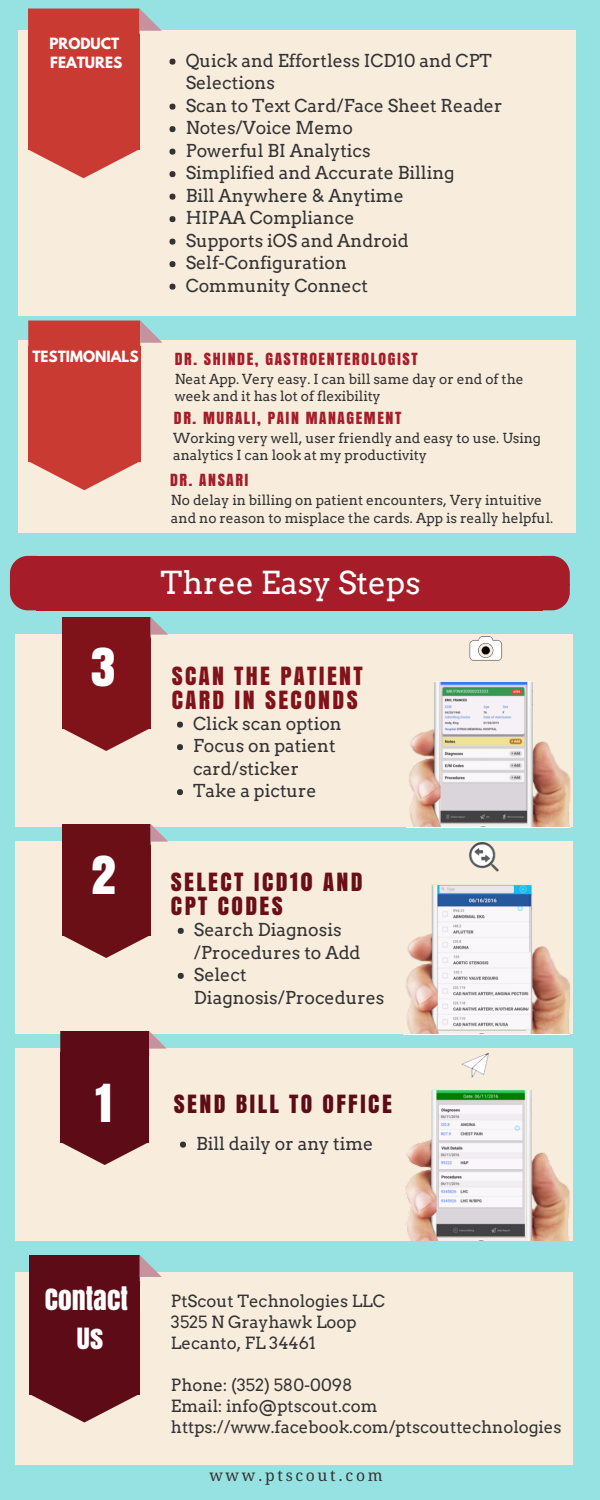
<style>
.page{position:relative;width:600px;height:1500px;background:#96e2e2}
.page>*{position:absolute;margin:0;border:0;box-sizing:border-box;transform-origin:0 0}
.t1{font:49.1px "Anton";color:#fff}
.t2{font:31.4px "Arvo";color:#fff}
.t3{font:27.5px/38.2px "Anton";color:#fff;text-align:center}
.t4{font:23.6px/24px "Anton";letter-spacing:.1em;color:#80121a}
.t5{font:23.6px/24px "Anton";letter-spacing:.1em;color:#690f15}
.t6{font:23.6px "Anton";letter-spacing:.1em;color:#5d0c17}
.t7{font:17.7px/22.5px "Arvo";color:#333}
.t8{font:16.7px/21px "Arvo";color:#333}
.t9{font:15.7px "Anton";letter-spacing:.1em;color:#a61c28}
.t10{font:15.7px "Droid Serif";letter-spacing:.17em;color:#333}
.t11{font:13.8px/17.2px "Arvo";color:#333}
.t12{font:700 13.8px/18.8px "League Spartan";color:#fff}
</style>
<div class="page">
<div style="left:18px;top:30px;width:557px;height:286px;background:#f8ecdd"></div>
<div style="left:19px;top:340px;width:557px;height:193px;background:#f8ecdd"></div>
<div style="left:15px;top:634px;width:557px;height:193px;background:#f8ecdd"></div>
<div style="left:15px;top:842px;width:557px;height:192px;background:#f8ecdd"></div>
<div style="left:15px;top:1048px;width:557px;height:193px;background:#f8ecdd"></div>
<svg style="left:169px;top:59px;width:6px;height:6px"></svg>
<svg style="left:169px;top:104px;width:6px;height:6px"></svg>
<svg style="left:169px;top:126px;width:6px;height:6px"></svg>
<svg style="left:169px;top:149px;width:6px;height:6px"></svg>
<svg style="left:169px;top:171px;width:6px;height:6px"></svg>
<svg style="left:169px;top:194px;width:6px;height:6px"></svg>
<svg style="left:169px;top:216px;width:6px;height:6px"></svg>
<svg style="left:169px;top:239px;width:6px;height:6px"></svg>
<svg style="left:169px;top:261px;width:6px;height:6px"></svg>
<svg style="left:169px;top:284px;width:6px;height:6px"></svg>
<div style="left:28px;top:34px;width:112px;height:116px;background:#c93a33"></div>
<svg style="left:28px;top:9px;width:134px;height:25px;background:#c6504b"></svg>
<svg style="left:29px;top:150px;width:109px;height:28px"></svg>
<div style="left:62px;top:638px;width:89px;height:90px;background:#80121a"></div>
<svg style="left:62px;top:617px;width:106px;height:21px;background:#892f36"></svg>
<svg style="left:62px;top:728px;width:89px;height:23px"></svg>
<div style="left:62px;top:845px;width:89px;height:90px;background:#690f15"></div>
<svg style="left:62px;top:824px;width:106px;height:21px;background:#782c31"></svg>
<svg style="left:62px;top:935px;width:89px;height:23px"></svg>
<div style="left:61px;top:1052px;width:88px;height:90px;background:#5d0c17"></div>
<svg style="left:61px;top:1031px;width:106px;height:25px"></svg>
<svg style="left:61px;top:1142px;width:88px;height:23px"></svg>
<svg style="left:177px;top:722px;width:6px;height:6px"></svg>
<svg style="left:177px;top:744px;width:6px;height:6px"></svg>
<svg style="left:177px;top:789px;width:6px;height:6px"></svg>
<svg style="left:178px;top:928px;width:6px;height:6px"></svg>
<svg style="left:178px;top:973px;width:6px;height:6px"></svg>
<svg style="left:180px;top:1142px;width:6px;height:6px"></svg>
<img style="left:406px;top:637px;width:165px;height:191px">
<img style="left:406px;top:842px;width:164px;height:192px">
<img style="left:405px;top:1049px;width:168px;height:192px">
<div style="left:37px;top:556px;width:506px;height:30px;background:#a61c28"></div>
<div style="left:37px;top:584px;width:506px;height:26px;background:#a61c28"></div>
<svg style="left:10px;top:556px;width:27px;height:54px"></svg>
<svg style="left:543px;top:556px;width:27px;height:54px"></svg>
<div style="left:29px;top:346px;width:111px;height:116px;background:#c93a33"></div>
<svg style="left:29px;top:321px;width:133px;height:31px"></svg>
<svg style="left:30px;top:462px;width:109px;height:28px"></svg>
<div style="left:16px;top:1272px;width:557px;height:193px;background:#f8ecdd"></div>
<div style="left:30px;top:1281px;width:110px;height:113px;background:#5d0c17"></div>
<svg style="left:30px;top:1255px;width:132px;height:31px"></svg>
<svg style="left:30px;top:1394px;width:110px;height:29px"></svg>
<p class="t12" style="left:49px;top:36px;width:74px">PRODUCT<br>FEATURES</p>
<p class="t12" style="left:32px;top:349px;width:108px">TESTIMONIALS</p>
<h1 class="t1" style="left:91px;top:630px;width:26px">3</h1>
<h1 class="t1" style="left:92px;top:838px;width:26px">2</h1>
<p class="t7" style="left:186px;top:49px;width:318px">Quick and Effortless ICD10 and CPT<br>Selections<br>Scan to Text Card/Face Sheet Reader<br>Notes/Voice Memo<br>Powerful BI Analytics<br>Simplified and Accurate Billing<br>Bill Anywhere &amp; Anytime<br>HIPAA Compliance<br>Supports iOS and Android<br>Self-Configuration<br>Community Connect</p>
<p class="t9" style="left:175px;top:347px;width:244px">DR. SHINDE, GASTROENTEROLOGIST</p>
<p class="t11" style="left:175px;top:370px;width:350px">Neat App. Very easy. I can bill same day or end of the week and it has lot of flexibility</p>
<p class="t9" style="left:174px;top:407px;width:229px">DR. MURALI, PAIN MANAGEMENT</p>
<p class="t11" style="left:173px;top:430px;width:369px">Working very well, user friendly and easy to use. Using analytics I can look at my productivity</p>
<p class="t11" style="left:171px;top:492px;width:384px">No delay in billing on patient encounters, Very intuitive and no reason to misplace the cards. App is really helpful.</p>
<p class="t9" style="left:170px;top:468px;width:80px">DR. ANSARI</p>
<h2 class="t2" style="left:161px;top:564px;width:262px">Three Easy Steps</h2>
<h3 class="t4" style="left:172px;top:664px;width:193px">SCAN THE PATIENT<br>CARD IN SECONDS</h3>
<p class="t7" style="left:193px;top:712px;width:150px">Click scan option<br>Focus on patient card/sticker<br>Take a picture</p>
<h3 class="t5" style="left:171px;top:869px;width:193px">SELECT ICD10 AND<br>CPT CODES</h3>
<p class="t7" style="left:194px;top:919px;width:192px">Search Diagnosis /Procedures to Add<br>Select<br>Diagnosis/Procedures</p>
<h1 class="t1" style="left:95px;top:1066px;width:18px">1</h1>
<h3 class="t6" style="left:174px;top:1086px;width:219px">SEND BILL TO OFFICE</h3>
<p class="t7" style="left:196px;top:1132px;width:179px">Bill daily or any time</p>
<h3 class="t3" style="left:45px;top:1280px;width:85px">CONTACT<br>US</h3>
<p class="t8" style="left:171px;top:1290px;width:216px">PtScout Technologies LLC<br>3525 N Grayhawk Loop<br>Lecanto, FL 34461</p>
<p class="t8" style="left:171px;top:1374px;width:392px">Phone: (352) 580-0098<br>Email: info@ptscout.com https://www.facebook.com/ptscouttechnologies</p>
<p class="t10" style="left:209px;top:1467px;width:175px">www.ptscout.com</p>
</div>
